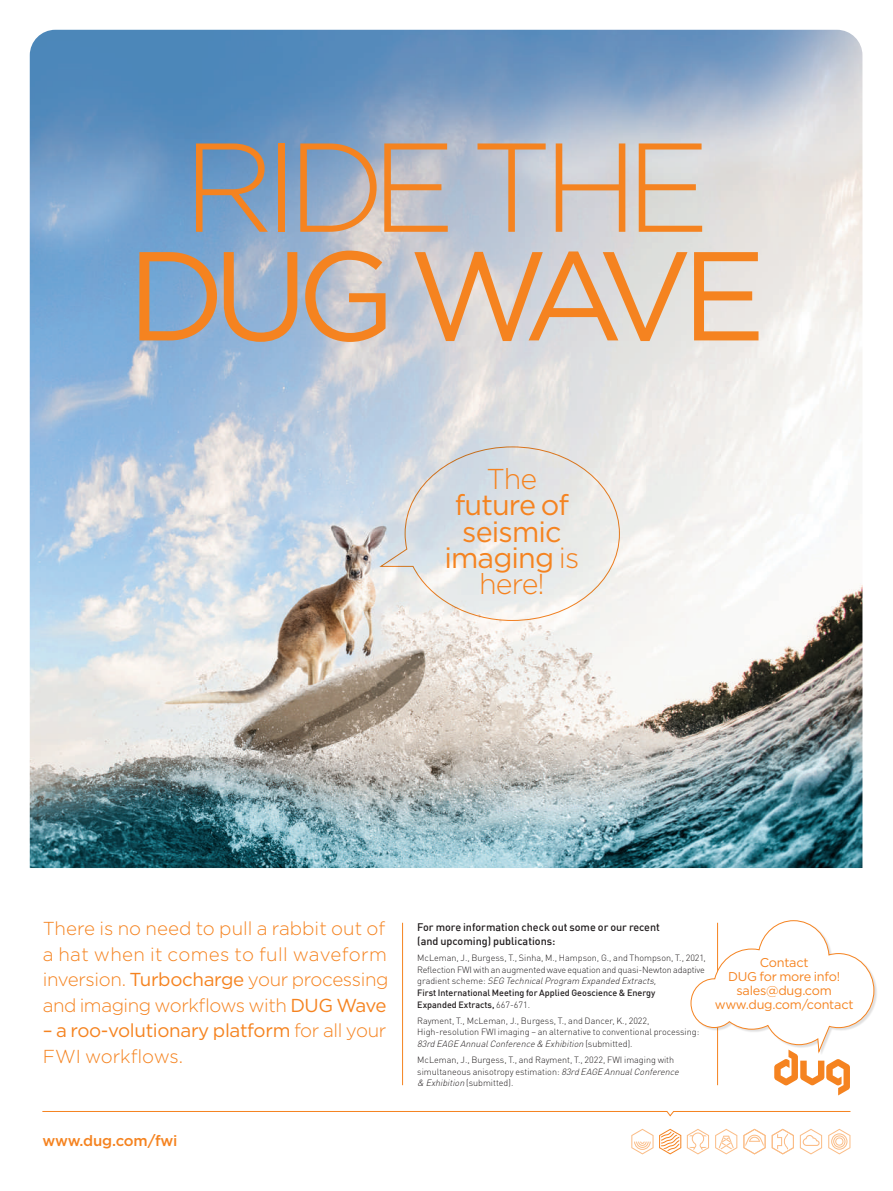
<style>
.page{position:relative;width:893px;height:1191px;background:#fff}
.page>*{position:absolute;margin:0;border:0;box-sizing:border-box;transform-origin:0 0}
.t1{font:300 126.15px "Gotham";letter-spacing:-.09em;color:#f58320}
.t2{font:126.15px "Gotham";letter-spacing:-.1em;color:#f58320}
.t3{font:28.8px/26.4px "Gotham";letter-spacing:-.03em;color:#f58320;text-align:center}
.t4{font:300 28.8px "Gotham";color:#f58320}
.t5{font:300 18.75px/25.5px "Gotham";letter-spacing:-.02em;color:#f58320}
.t6{font:18.75px/25.5px "Gotham";letter-spacing:-.02em;color:#f58320}
.t7{font:500 15px "Gotham";letter-spacing:-.01em;color:#f58320}
.t8{font:12.75px/13.8px "Gotham";letter-spacing:-.02em;color:#f58320;text-align:center}
.t9{font:500 10.8px/13.5px "DIN";color:#231f20}
.t10{font:300 9px/11.7px "DIN Pro";color:#231f20}
.t11{font:500 9px/11.7px "DIN";color:#231f20}
.s1{font-weight:300}
.s2{font-weight:400}
.s3{font-family:"DIN Pro";font-weight:300}
.s4{font-weight:300;font-style:italic}
.s5{font-style:italic}
</style>
<div class="page">
<img style="left:30px;top:30px;width:832px;height:838px">
<svg style="left:631px;top:1129px;width:22px;height:25px"></svg>
<svg style="left:687px;top:1129px;width:22px;height:25px"></svg>
<svg style="left:715px;top:1129px;width:22px;height:25px"></svg>
<svg style="left:743px;top:1128px;width:23px;height:26px"></svg>
<svg style="left:772px;top:1128px;width:22px;height:26px"></svg>
<svg style="left:828px;top:1129px;width:22px;height:25px"></svg>
<svg style="left:659px;top:1128px;width:22px;height:26px"></svg>
<svg style="left:800px;top:1129px;width:22px;height:25px"></svg>
<svg style="left:379px;top:446px;width:241px;height:175px"></svg>
<hr style="left:402px;top:922px;width:1px;height:163px;background:#f58320">
<svg style="left:42px;top:1111px;width:809px;height:5px"></svg>
<svg style="left:690px;top:920px;width:184px;height:175px"></svg>
<h1 class="t1" style="left:183px;top:118px;width:529px">RIDE THE</h1>
<h1 class="t2" style="left:127px;top:226px;width:641px">DUG WAVE</h1>
<h2 class="t4" style="left:487px;top:463px;width:52px">The</h2>
<h2 class="t3" style="left:444px;top:491px;width:137px">future of seismic imaging <span class="s1">is here!</span></h2>
<h3 class="t5" style="left:43px;top:915px;width:347px">There is no need to pull a rabbit out of a hat when it comes to full waveform inversion. <span class="s2">Turbocharge</span> your processing and imaging workflows with <span class="s2">DUG Wave</span></h3>
<h3 class="t6" style="left:43px;top:1017px;width:345px">– a roo-volutionary platform <span class="s1">for all your<br>FWI workflows.</span></h3>
<h3 class="t7" style="left:43px;top:1132px;width:137px">www.dug.com/fwi</h3>
<p class="t9" style="left:417px;top:920px;width:244px">For more information check out some or our recent (and upcoming) publications:</p>
<p class="t10" style="left:417px;top:951px;width:290px">McLeman, J., Burgess, T., Sinha, M., Hampson, G., and Thompson, T., 2021,<br>Reflection FWI with an augmented wave equation and quasi-Newton adaptive</p>
<p class="t11" style="left:417px;top:975px;width:243px"><span class="s3">g ra d i e n t s c h e m e :</span> <span class="s4">SEG TechnicalProgram Expanded Extracts,<br></span>First International Meeting for Applied Geoscience &amp; Energy<br>Expanded Extracts, <span class="s3">667-671.</span></p>
<p class="t10" style="left:417px;top:1013px;width:284px">Rayment, T., McLeman, J., Burgess, T., and Dancer, K., 2022,<br>High-resolution FWI imaging – an alternative to conventional processing:<br><span class="s5">83rd EAGE AnnualConference&amp; Exhibition</span> ( s u b m i t t e d ) .</p>
<p class="t10" style="left:417px;top:1053px;width:266px">McLeman, J., Burgess, T., and Rayment, T., 2022, FWI imaging with simultaneous anisotropy estimation: <span class="s5">83rd EAGE AnnualConference &amp; Exhibition</span> (submitted).</p>
<h3 class="t8" style="left:715px;top:955px;width:140px">Contact<br>DUG for more info! sales@dug.com www.dug.com/contact</h3>
</div>
